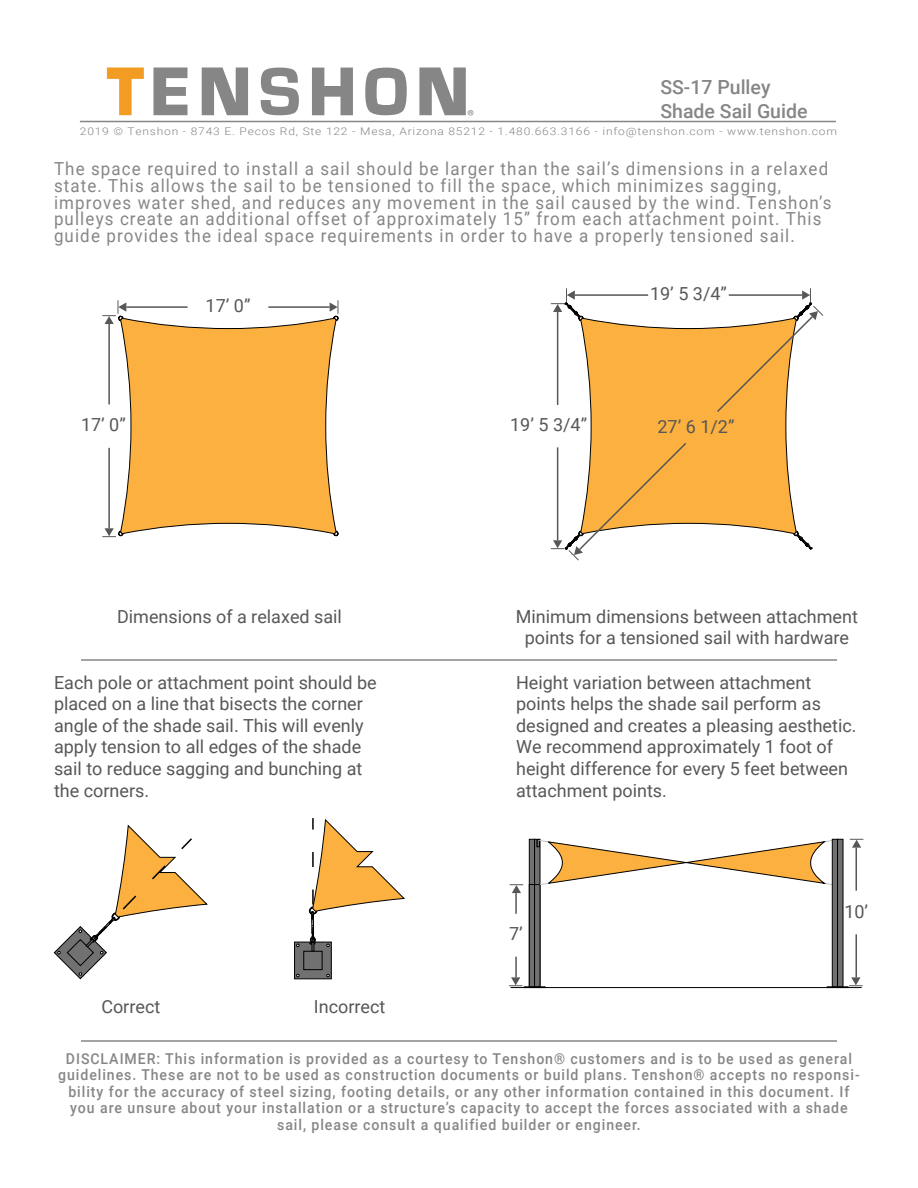
<style>
.page{position:relative;width:918px;height:1188px;background:#fff}
.page>*{position:absolute;margin:0;border:0;box-sizing:border-box;transform-origin:0 0}
.t1{font:500 19.5px/23.4px "Roboto";color:#878686}
.t2{font:18px/21.6px "Roboto";color:#575757}
.t3{font:18px/16.5px "Roboto";letter-spacing:.065em;color:#878686;scale:.94 1}
.t4{font:500 15px/16.5px "Roboto";letter-spacing:.065em;color:#878686;text-align:center;scale:.94 1}
.t5{font:300 10.5px "Roboto";letter-spacing:.065em;color:#878686;scale:1.15 1}
</style>
<div class="page">
<hr style="left:81px;top:659px;width:756px;height:2px;background:#878686">
<hr style="left:81px;top:1040px;width:756px;height:2px;background:#878686">
<svg style="left:107px;top:68px;width:37px;height:47px"></svg>
<svg style="left:202px;top:68px;width:46px;height:47px"></svg>
<svg style="left:153px;top:68px;width:35px;height:47px"></svg>
<svg style="left:312px;top:68px;width:41px;height:47px"></svg>
<svg style="left:261px;top:68px;width:38px;height:47px"></svg>
<svg style="left:365px;top:68px;width:42px;height:47px"></svg>
<svg style="left:419px;top:68px;width:54px;height:48px"></svg>
<hr style="left:80px;top:121px;width:756px;height:1px;background:#878686">
<svg style="left:334px;top:531px;width:5px;height:6px"></svg>
<svg style="left:121px;top:318px;width:216px;height:216px;background:#f7b655"></svg>
<svg style="left:551px;top:289px;width:29px;height:32px"></svg>
<svg style="left:798px;top:289px;width:26px;height:31px"></svg>
<svg style="left:551px;top:531px;width:32px;height:30px"></svg>
<svg style="left:103px;top:528px;width:20px;height:9px"></svg>
<svg style="left:330px;top:301px;width:9px;height:20px"></svg>
<svg style="left:103px;top:301px;width:23px;height:23px"></svg>
<svg style="left:578px;top:315px;width:236px;height:237px"></svg>
<hr style="left:729px;top:294px;width:73px;height:2px;background:#575757">
<hr style="left:575px;top:294px;width:73px;height:2px;background:#575757">
<hr style="left:557px;top:312px;width:1px;height:93px;background:#575757">
<hr style="left:557px;top:447px;width:1px;height:93px;background:#575757">
<hr style="left:268px;top:306px;width:62px;height:2px;background:#575757">
<hr style="left:126px;top:306px;width:62px;height:2px;background:#575757">
<hr style="left:108px;top:324px;width:2px;height:80px;background:#575757">
<hr style="left:108px;top:448px;width:2px;height:80px;background:#575757">
<svg style="left:529px;top:839px;width:5px;height:45px"></svg>
<svg style="left:534px;top:839px;width:3px;height:45px"></svg>
<div style="left:832px;top:839px;width:6px;height:148px;background:#717171;border:1px solid #000"></div>
<svg style="left:837px;top:839px;width:6px;height:138px"></svg>
<svg style="left:529px;top:884px;width:5px;height:93px"></svg>
<svg style="left:534px;top:884px;width:6px;height:93px"></svg>
<svg style="left:537px;top:839px;width:296px;height:46px"></svg>
<hr style="left:511px;top:987px;width:351px;height:1px;background:#000">
<svg style="left:510px;top:884px;width:13px;height:9px"></svg>
<svg style="left:509px;top:977px;width:36px;height:11px"></svg>
<svg style="left:850px;top:839px;width:13px;height:9px"></svg>
<svg style="left:827px;top:977px;width:35px;height:11px"></svg>
<hr style="left:515px;top:893px;width:2px;height:21px;background:#575757">
<hr style="left:515px;top:957px;width:2px;height:20px;background:#575757">
<hr style="left:855px;top:848px;width:2px;height:43px;background:#575757">
<hr style="left:855px;top:934px;width:2px;height:43px;background:#575757">
<svg style="left:294px;top:942px;width:37px;height:37px"></svg>
<div style="left:304px;top:951px;width:18px;height:19px;background:#717171;border:1px solid #000"></div>
<svg style="left:54px;top:824px;width:154px;height:155px"></svg>
<svg style="left:308px;top:818px;width:97px;height:133px"></svg>
<p class="t1" style="left:660px;top:75px;width:149px">SS-17 Pulley<br>Shade Sail Guide</p>
<p class="t5" style="left:80px;top:124px;width:660px">2019 © Tenshon - 8743 E. Pecos Rd, Ste 122 - Mesa, Arizona 85212 - 1.480.663.3166 - info@tenshon.com - www.tenshon.com</p>
<p class="t3" style="left:54px;top:160px;width:829px">The space required to install a sail should be larger than the sail’s dimensions in a relaxed state. This allows the sail to be tensioned to fill the space, which minimizes sagging, improves water shed, and reduces any movement in the sail caused by the wind. Tenshon’s pulleys create an additional offset of approximately 15” from each attachment point. This guide provides the ideal space requirements in order to have a properly tensioned sail.</p>
<p class="t2" style="left:81px;top:413px;width:46px">17’ 0”</p>
<p class="t2" style="left:206px;top:294px;width:46px">17’ 0”</p>
<p class="t2" style="left:117px;top:605px;width:226px">Dimensions of a relaxed sail</p>
<p class="t2" style="left:54px;top:671px;width:324px">Each pole or attachment point should be placed on a line that bisects the corner angle of the shade sail. This will evenly apply tension to all edges of the shade sail to reduce sagging and bunching at the corners.</p>
<p class="t2" style="left:101px;top:995px;width:60px">Correct</p>
<p class="t2" style="left:314px;top:995px;width:73px">Incorrect</p>
<p class="t2" style="left:650px;top:282px;width:78px">19’ 5 3/4”</p>
<p class="t2" style="left:510px;top:414px;width:78px">19’ 5 3/4”</p>
<p class="t2" style="left:658px;top:415px;width:78px">27’ 6 1/2”</p>
<p class="t2" style="left:516px;top:605px;width:344px;text-align:center">Minimum dimensions between attachment points for a tensioned sail with hardware</p>
<p class="t2" style="left:516px;top:671px;width:342px">Height variation between attachment points helps the shade sail perform as designed and creates a pleasing aesthetic.<br>We recommend approximately 1 foot of height difference for every 5 feet between attachment points.</p>
<p class="t2" style="left:509px;top:923px;width:15px">7’</p>
<p class="t2" style="left:844px;top:900px;width:25px">10’</p>
<p class="t4" style="left:58px;top:1050px;width:854px">DISCLAIMER: This information is provided as a courtesy to Tenshon® customers and is to be used as general guidelines. These are not to be used as construction documents or build plans. Tenshon® accepts no responsi&shy;bility for the accuracy of steel sizing, footing details, or any other information contained in this document. If you are unsure about your installation or a structure’s capacity to accept the forces associated with a shade sail, please consult a qualified builder or engineer.</p>
</div>
